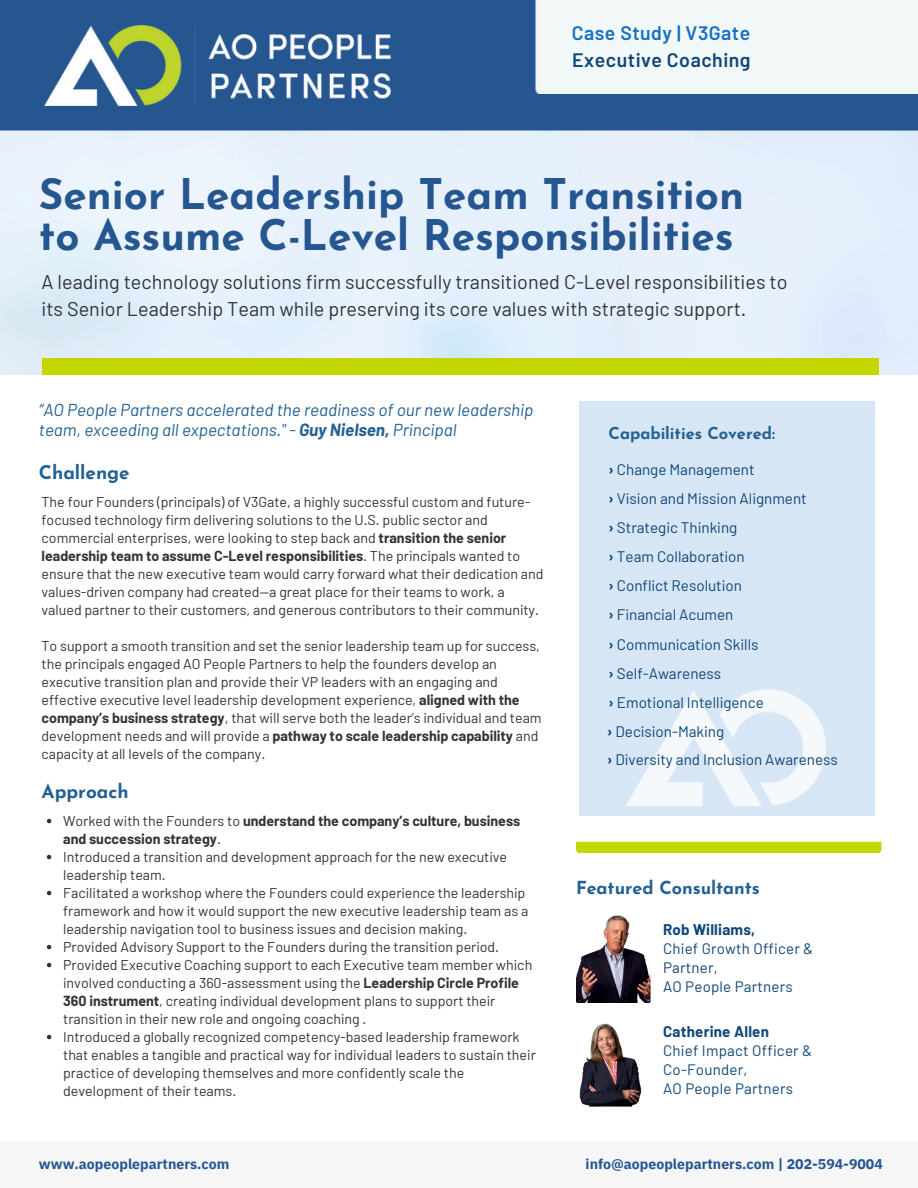
<style>
.page{position:relative;width:918px;height:1188px;background:#fff}
.page>*{position:absolute;margin:0;border:0;box-sizing:border-box;transform-origin:0 0}
.t1{font:700 42.15px/40.5px "Josefin Sans";color:#255690}
.t2{font:19.8px/27px "Barlow";color:#343438}
.t3{font:600 19.5px "Barlow";letter-spacing:.025em;color:#0f4678}
.t4{font:600 19.5px "Barlow";letter-spacing:.025em;color:#1370c2}
.t5{font:700 18.9px "Josefin Sans";color:#236192}
.t6{font:700 18px "Josefin Sans";color:#236192}
.t7{font:italic 17.25px/20.2px "Barlow";color:#236192}
.t8{font:700 16.5px "Josefin Sans";letter-spacing:-.005em;color:#236192}
.t9{font:15.3px "Barlow";color:#0f4678}
.t10{font:15.15px/19.2px "Barlow";letter-spacing:.015em;color:#0f4678}
.t11{font:700 15.15px "Barlow";letter-spacing:.015em;color:#0f4678}
.t12{font:14.25px/18px "Barlow";color:#343438}
.t13{font:700 14.25px/18px "Barlow";color:#343438}
.t14{font:700 14.1px "IBM Plex Sans";color:#255690}
.s1{font-weight:700}
.s2{font-weight:400}
</style>
<div class="page">
<div style="left:0;top:0;width:918px;height:130px;background:#255690"></div>
<div style="left:0;top:1141px;width:918px;height:47px;background:#f6f6f6"></div>
<img style="left:579px;top:1023px;width:63px;height:83px">
<img style="left:576px;top:915px;width:75px;height:88px">
<div style="left:576px;top:842px;width:305px;height:11px;background:#c3d600"></div>
<div style="left:42px;top:358px;width:837px;height:17px;background:#c3d600"></div>
<img style="left:623px;top:685px;width:207px;height:124px">
<svg style="left:47px;top:819px;width:4px;height:4px"></svg>
<svg style="left:47px;top:855px;width:4px;height:4px"></svg>
<svg style="left:47px;top:891px;width:4px;height:4px"></svg>
<svg style="left:47px;top:945px;width:4px;height:4px"></svg>
<svg style="left:47px;top:963px;width:4px;height:4px"></svg>
<svg style="left:47px;top:1035px;width:4px;height:4px"></svg>
<div style="left:535px;top:0;width:383px;height:93px;background:#f2f8f8"></div>
<img style="left:45px;top:25px;width:345px;height:80px">
<p class="t4" style="left:572px;top:20px;width:180px">Case Study | V3Gate</p>
<p class="t3" style="left:572px;top:47px;width:180px">Executive Coaching</p>
<h1 class="t1" style="left:39px;top:178px;width:707px">Senior Leadership Team Transition to Assume C-Level Responsibilities</h1>
<h3 class="t2" style="left:42px;top:267px;width:747px">A leading technology solutions firm successfully transitioned C-Level responsibilities to its Senior Leadership Team while preserving its core values with strategic support.</h3>
<p class="t7" style="left:39px;top:399px;width:496px">“AO People Partners accelerated the readiness of our new leadership team, exceeding all expectations." - <span class="s1">Guy Nielsen,</span> Principal</p>
<p class="t5" style="left:39px;top:465px;width:92px">Challenge</p>
<p class="t12" style="left:42px;top:493px;width:503px">The four Founders (principals) of V3Gate, a highly successful custom and future&shy;focused technology firm delivering solutions to the U.S. public sector and commercial enterprises, were looking to step back and <span class="s1">transition the senior leadership team to assume C-Level responsibilities</span>. The principals wanted to ensure that the new executive team would carry forward what their dedication and values-driven company had created—a great place for their teams to work, a valued partner to their customers, and generous contributors to their community.</p>
<p class="t12" style="left:42px;top:637px;width:502px">To support a smooth transition and set the senior leadership team up for success, the principals engaged AO People Partners to help the founders develop an executive transition plan and provide their VP leaders with an engaging and effective executive level leadership development experience, <span class="s1">aligned with the company’s business strategy</span>, that will serve both the leader’s individual and team development needs and will provide a <span class="s1">pathway to scale leadership capability</span> and capacity at all levels of the company.</p>
<p class="t5" style="left:42px;top:784px;width:89px">Approach</p>
<p class="t13" style="left:63px;top:811px;width:459px"><span class="s2">Worked with the Founders to</span> understand the company’s culture, business and succession strategy<span class="s2">.</span></p>
<h4 class="t12" style="left:63px;top:847px;width:446px">Introduced a transition and development approach for the new executive leadership team.</h4>
<p class="t12" style="left:63px;top:883px;width:467px">Facilitated a workshop where the Founders could experience the leadership framework and how it would support the new executive leadership team as a leadership navigation tool to business issues and decision making.</p>
<p class="t12" style="left:63px;top:937px;width:438px">Provided Advisory Support to the Founders during the transition period.</p>
<p class="t12" style="left:63px;top:955px;width:471px">Provided Executive Coaching support to each Executive team member which involved conducting a 360-assessment using the <span class="s1">Leadership Circle Profile 360 instrument</span>, creating individual development plans to support their transition in their new role and ongoing coaching .</p>
<p class="t12" style="left:63px;top:1027px;width:474px">Introduced a globally recognized competency-based leadership framework that enables a tangible and practical way for individual leaders to sustain their practice of developing themselves and more confidently scale the development of their teams.</p>
<p class="t8" style="left:609px;top:426px;width:168px">Capabilities Covered:</p>
<p class="t9" style="left:609px;top:459px;width:148px"><span class="s1">›</span> Change Management</p>
<p class="t9" style="left:609px;top:489px;width:200px"><span class="s1">›</span> Vision and Mission Alignment</p>
<p class="t9" style="left:609px;top:518px;width:130px"><span class="s1">›</span> Strategic Thinking</p>
<p class="t9" style="left:609px;top:547px;width:138px"><span class="s1">›</span> Team Collaboration</p>
<p class="t9" style="left:609px;top:576px;width:135px"><span class="s1">›</span> Conflict Resolution</p>
<p class="t9" style="left:609px;top:605px;width:126px"><span class="s1">›</span> Financial Acumen</p>
<p class="t9" style="left:609px;top:634px;width:151px"><span class="s1">›</span> Communication Skills</p>
<p class="t9" style="left:609px;top:664px;width:114px"><span class="s1">›</span> Self-Awareness</p>
<h2 class="t9" style="left:609px;top:693px;width:157px"><span class="s1">›</span> Emotional Intelligence</h2>
<p class="t9" style="left:607px;top:722px;width:119px"><span class="s1">›</span> Decision-Making</p>
<p class="t9" style="left:607px;top:749px;width:232px"><span class="s1">›</span> Diversity and Inclusion Awareness</p>
<p class="t6" style="left:576px;top:881px;width:185px">Featured Consultants</p>
<p class="t11" style="left:663px;top:920px;width:93px">Rob Williams,</p>
<h5 class="t10" style="left:663px;top:939px;width:152px">Chief Growth Officer &amp;<br>Partner,</h5>
<h2 class="t10" style="left:663px;top:977px;width:131px">AO People Partners</h2>
<p class="t11" style="left:663px;top:1021px;width:107px">Catherine Allen</p>
<p class="t10" style="left:663px;top:1040px;width:151px">Chief Impact Officer &amp;<br>Co-Founder,</p>
<h2 class="t10" style="left:663px;top:1078px;width:132px">AO People Partners</h2>
<h2 class="t14" style="left:39px;top:1154px;width:192px">www.aopeoplepartners.com</h2>
<p class="t14" style="left:586px;top:1154px;width:299px">info@aopeoplepartners.com | 202-594-9004</p>
</div>
